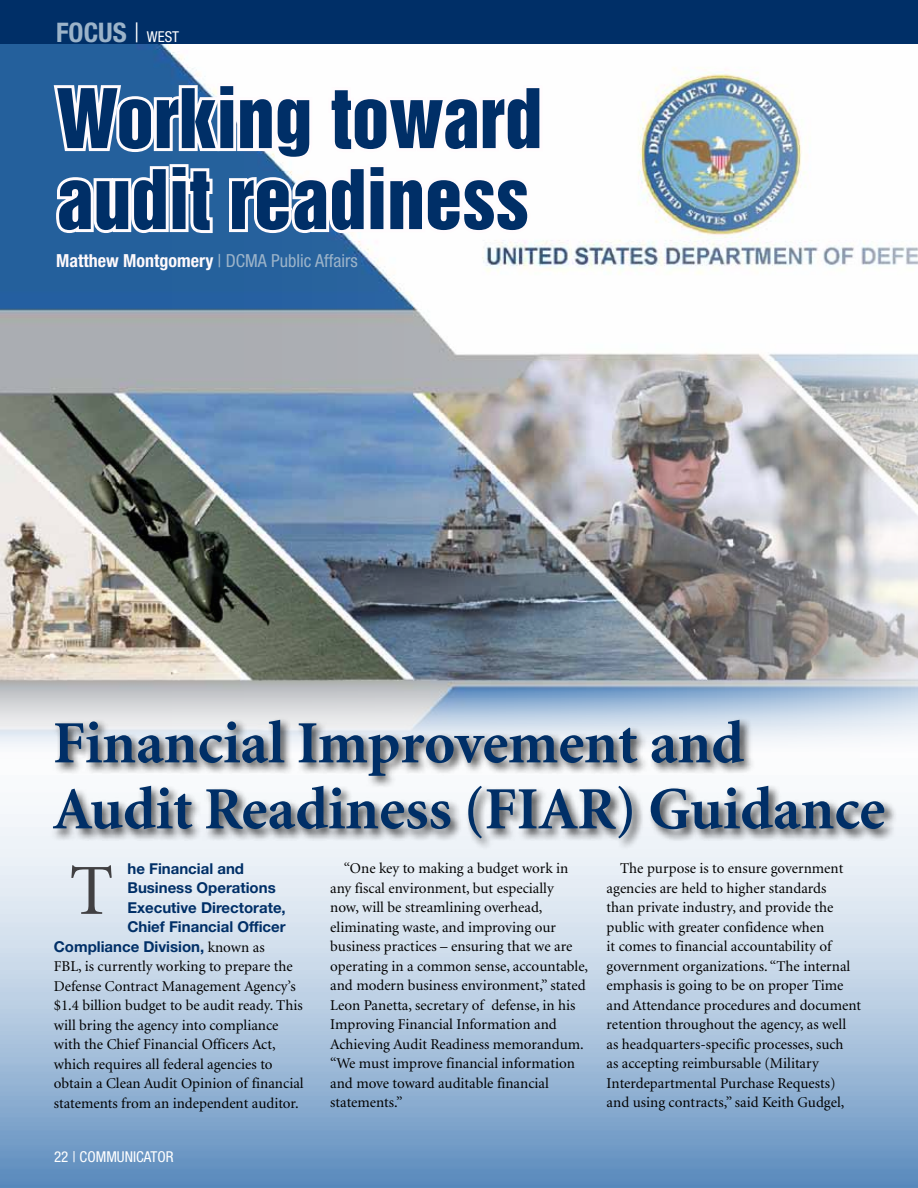
<style>
.page{position:relative;width:918px;height:1188px;background:#fff}
.page>*{position:absolute;margin:0;border:0;box-sizing:border-box;transform-origin:0 0}
.t1{font:75px/81px "Helvetica Inserat Cyr Upright";color:#002f67}
.body_copy{font:72px "Minion";color:#414042}
.t2{font:700 60px "Minion";color:#002f67}
.t3{font:700 condensed 27px "Helvetica Neue";color:#9bb3c9}
.body_copy-2{font:condensed 18px "Helvetica Neue";color:#9bb3c9}
.body_copy-3{font:15px/19.5px "Minion";color:#000}
.body_copy-4{font:700 15px "Helvetica Neue";color:#002f67}
.t4{font:condensed 15px "Helvetica Neue";color:#fff}
.s1{font-weight:300;color:#fff}
.s2{font-weight:400;font-size:15px;color:#fff}
.s3{font-weight:700;color:#fef9fb}
.s4{font-family:"Minion";font-weight:400;color:#000}
</style>
<div class="page">
<svg style="left:0;top:814px;width:918px;height:374px"></svg>
<img style="left:0;top:43px;width:918px;height:704px">
<div style="left:0;top:0;width:918px;height:43px;background:#002f67"></div>
<svg style="left:50px;top:80px;width:495px;height:156px"></svg>
<div style="left:50px;top:717px;width:847px;height:134px;background:#000;opacity:.75"></div>
<p class="t3" style="left:56px;top:16px;width:125px">FOCUS <span class="s1">|</span> <span class="s2">WEST</span></p>
<p class="t1" style="left:56px;top:78px;width:488px">Working toward audit readiness</p>
<p class="body_copy-2" style="left:56px;top:250px;width:303px"><span class="s3">Matthew Montgomery</span> | DCMA Public Affairs</p>
<p class="t2" style="left:53px;top:713px;width:693px">Financial Improvement and</p>
<p class="t2" style="left:53px;top:779px;width:834px">Audit Readiness (FIAR) Guidance</p>
<p class="body_copy" style="left:70px;top:855px;width:45px">T</p>
<p class="body_copy-4" style="left:127px;top:859px;width:118px">he Financial and</p>
<p class="body_copy-3" style="left:330px;top:859px;width:260px;text-indent:14px">“One key to making a budget work in any fiscal environment, but especially<br>now, will be streamlining overhead, eliminating waste, and improving our business practices – ensuring that we are operating in a common sense, accountable, and modern business environment,” stated Leon Panetta, secretary of defense, in his Improving Financial Information and Achieving Audit Readiness memorandum. “We must improve financial information and move toward auditable financial statements.”</p>
<p class="body_copy-3" style="left:607px;top:859px;width:256px;text-indent:14px">The purpose is to ensure government agencies are held to higher standards<br>than private industry, and provide the public with greater confidence when<br>it comes to financial accountability of government organizations. “The internal emphasis is going to be on proper Time and Attendance procedures and document retention throughout the agency, as well as headquarters-specific processes, such<br>as accepting reimbursable (Military Interdepartmental Purchase Requests) and using contracts,” said Keith Gudgel,</p>
<p class="body_copy-4" style="left:127px;top:878px;width:150px">Business Operations</p>
<p class="body_copy-4" style="left:127px;top:898px;width:160px">Executive Directorate,</p>
<p class="body_copy-4" style="left:127px;top:917px;width:160px">Chief Financial Officer</p>
<p class="body_copy-4" style="left:54px;top:937px;width:212px">Compliance Division, <span class="s4">known as</span></p>
<p class="body_copy-3" style="left:54px;top:957px;width:240px">FBL, is currently working to prepare the</p>
<p class="body_copy-3" style="left:54px;top:977px;width:244px">Defense Contract Management Agency’s</p>
<p class="body_copy-3" style="left:54px;top:996px;width:250px">$1.4 billion budget to be audit ready. This</p>
<p class="body_copy-3" style="left:54px;top:1016px;width:226px">will bring the agency into compliance</p>
<p class="body_copy-3" style="left:54px;top:1035px;width:224px">with the Chief Financial Officers Act,</p>
<p class="body_copy-3" style="left:54px;top:1055px;width:220px">which requires all federal agencies to</p>
<p class="body_copy-3" style="left:54px;top:1074px;width:251px">obtain a Clean Audit Opinion of financial</p>
<p class="body_copy-3" style="left:54px;top:1094px;width:247px">statements from an independent auditor.</p>
<p class="t4" style="left:54px;top:1148px;width:121px">22 | COMMUNICATOR</p>
</div>
